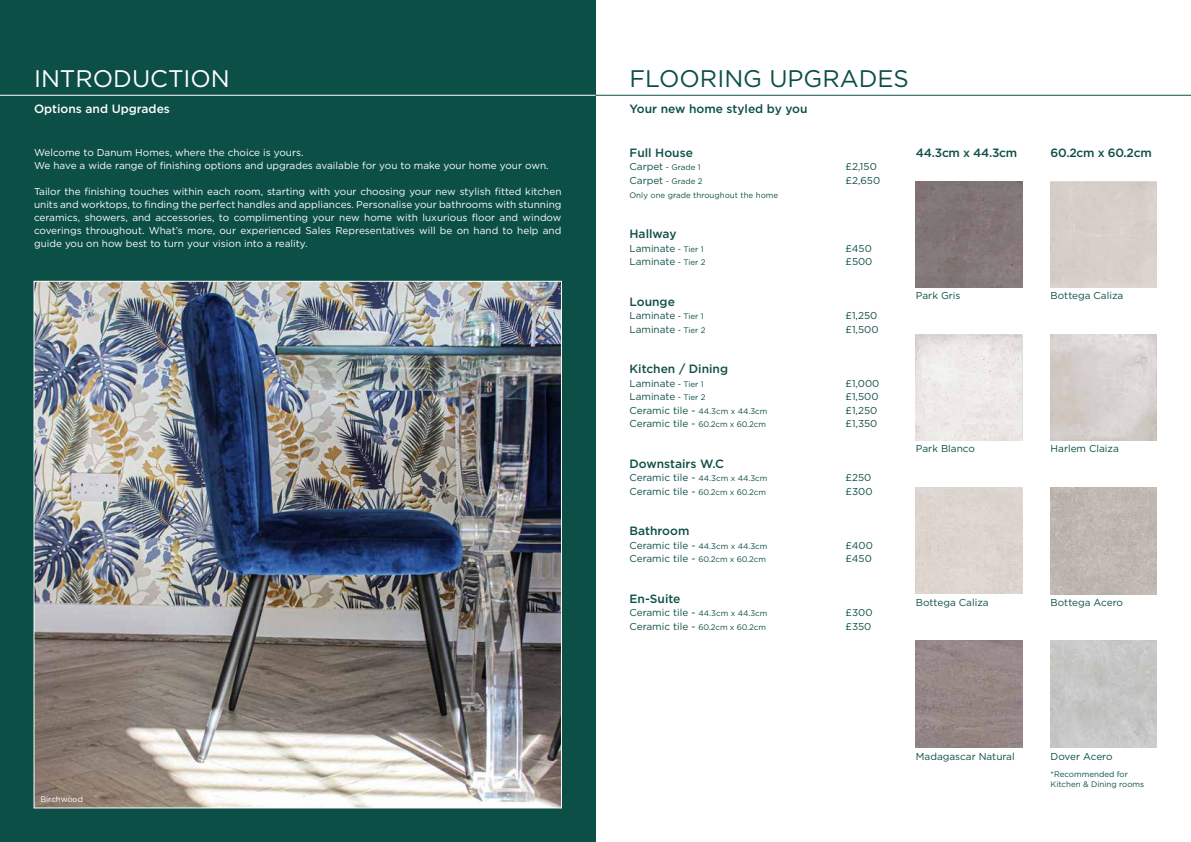
<style>
.page{position:relative;width:1191px;height:842px;background:#fff}
.page>*{position:absolute;margin:0;border:0;box-sizing:border-box;transform-origin:0 0}
.t1{font:24px "Gotham";color:#0c4f46}
.t2{font:24px "Gotham";color:#fff}
.t3{font:500 12px "Gotham";color:#0c4f46}
.t4{font:500 12px "Gotham";color:#105047}
.t5{font:500 12px "Gotham";letter-spacing:-.02em;color:#0c4f46}
.t6{font:500 12px "Gotham";color:#fff}
.t7{font:10px/13px "Gotham";color:#fff}
.t8{font:10px "Gotham";color:#105047}
.t9{font:10px "Gotham";color:#0c4f46}
.t10{font:10px "Gotham";letter-spacing:-.02em;color:#0c4f46}
.t11{font:8px "Gotham";color:#105047}
.t12{font:8px/10px "Gotham";color:#0c4f46}
.t13{font:8px "Gotham";color:#fff}
.s1{font-size:10px}
.s2{font-size:8px}
</style>
<div class="page">
<img style="left:1050px;top:334px;width:107px;height:106px">
<img style="left:1050px;top:488px;width:107px;height:106px">
<img style="left:1050px;top:641px;width:107px;height:106px">
<img style="left:916px;top:181px;width:106px;height:106px">
<img style="left:916px;top:334px;width:106px;height:106px">
<img style="left:916px;top:641px;width:106px;height:106px">
<div style="left:0;top:0;width:595px;height:842px;background:#0c4f46"></div>
<hr style="left:0;top:95px;width:1191px;height:1px;background:#105047">
<hr style="left:0;top:95px;width:595px;height:1px;background:#fff">
<img style="left:36px;top:283px;width:524px;height:523px">
<h1 class="t2" style="left:34px;top:63px;width:197px">INTRODUCTION</h1>
<h1 class="t1" style="left:629px;top:63px;width:281px">FLOORING UPGRADES</h1>
<p class="t6" style="left:34px;top:101px;width:137px">Options and Upgrades</p>
<p class="t3" style="left:629px;top:101px;width:179px">Your new home styled by you</p>
<p class="t7" style="left:34px;top:145px;width:516px">Welcome to Danum Homes, where the choice is yours.<br>We have a wide range of finishing options and upgrades available for you to make your home your own.</p>
<p class="t7" style="left:34px;top:184px;width:529px;text-align:justify">Tailor the finishing touches within each room, starting with your choosing your new stylish fitted kitchen units and worktops, to finding the perfect handles and appliances. Personalise your bathrooms with stunning ceramics, showers, and accessories, to complimenting your new home with luxurious floor and window coverings throughout. What’s more, our experienced Sales Representatives will be on hand to help and guide you on how best to turn your vision into a reality.</p>
<p class="t4" style="left:629px;top:145px;width:65px">Full House</p>
<p class="t11" style="left:629px;top:163px;width:73px"><span class="s1">Carpet</span> - Grade 1</p>
<p class="t8" style="left:845px;top:161px;width:33px">£2,150</p>
<p class="t11" style="left:629px;top:176px;width:75px"><span class="s1">Carpet</span> - Grade 2</p>
<p class="t8" style="left:845px;top:174px;width:36px">£2,650</p>
<p class="t11" style="left:629px;top:190px;width:150px">Only one grade throughout the home</p>
<p class="t4" style="left:629px;top:226px;width:49px">Hallway</p>
<p class="t8" style="left:629px;top:242px;width:76px">Laminate <span class="s2">- Tier 1</span></p>
<p class="t8" style="left:845px;top:242px;width:28px">£450</p>
<p class="t8" style="left:629px;top:255px;width:78px">Laminate <span class="s2">- Tier 2</span></p>
<p class="t8" style="left:845px;top:255px;width:28px">£500</p>
<p class="t4" style="left:629px;top:293px;width:47px">Lounge</p>
<p class="t8" style="left:629px;top:309px;width:76px">Laminate <span class="s2">- Tier 1</span></p>
<p class="t8" style="left:845px;top:309px;width:33px">£1,250</p>
<p class="t8" style="left:629px;top:323px;width:78px">Laminate <span class="s2">- Tier 2</span></p>
<p class="t8" style="left:845px;top:323px;width:34px">£1,500</p>
<p class="t4" style="left:629px;top:361px;width:100px">Kitchen / Dining</p>
<p class="t8" style="left:629px;top:377px;width:76px">Laminate <span class="s2">- Tier 1</span></p>
<p class="t8" style="left:845px;top:377px;width:35px">£1,000</p>
<p class="t8" style="left:629px;top:390px;width:78px">Laminate <span class="s2">- Tier 2</span></p>
<p class="t8" style="left:845px;top:390px;width:34px">£1,500</p>
<p class="t11" style="left:629px;top:406px;width:139px"><span class="s1">Ceramic tile -</span> 44.3cm x 44.3cm</p>
<p class="t8" style="left:845px;top:404px;width:33px">£1,250</p>
<p class="t11" style="left:629px;top:419px;width:138px"><span class="s1">Ceramic tile -</span> 60.2cm x 60.2cm</p>
<p class="t8" style="left:845px;top:417px;width:33px">£1,350</p>
<p class="t3" style="left:629px;top:455px;width:96px">Downstairs W.C</p>
<p class="t11" style="left:629px;top:473px;width:139px"><span class="s1">Ceramic tile -</span> 44.3cm x 44.3cm</p>
<p class="t9" style="left:845px;top:471px;width:27px">£250</p>
<p class="t11" style="left:629px;top:487px;width:138px"><span class="s1">Ceramic tile -</span> 60.2cm x 60.2cm</p>
<p class="t9" style="left:845px;top:485px;width:28px">£300</p>
<p class="t3" style="left:629px;top:523px;width:61px">Bathroom</p>
<p class="t11" style="left:629px;top:541px;width:139px"><span class="s1">Ceramic tile -</span> 44.3cm x 44.3cm</p>
<p class="t9" style="left:845px;top:539px;width:29px">£400</p>
<p class="t11" style="left:629px;top:554px;width:138px"><span class="s1">Ceramic tile -</span> 60.2cm x 60.2cm</p>
<p class="t9" style="left:845px;top:552px;width:28px">£450</p>
<p class="t3" style="left:629px;top:590px;width:52px">En-Suite</p>
<p class="t11" style="left:629px;top:608px;width:139px"><span class="s1">Ceramic tile -</span> 44.3cm x 44.3cm</p>
<p class="t9" style="left:845px;top:606px;width:28px">£300</p>
<p class="t11" style="left:629px;top:622px;width:138px"><span class="s1">Ceramic tile -</span> 60.2cm x 60.2cm</p>
<p class="t9" style="left:845px;top:620px;width:27px">£350</p>
<p class="t5" style="left:916px;top:145px;width:103px">44.3cm x 44.3cm</p>
<p class="t5" style="left:1050px;top:145px;width:103px">60.2cm x 60.2cm</p>
<p class="t9" style="left:916px;top:289px;width:46px">Park Gris</p>
<p class="t9" style="left:1050px;top:289px;width:74px">Bottega Caliza</p>
<p class="t9" style="left:916px;top:442px;width:60px">Park Blanco</p>
<p class="t9" style="left:1050px;top:442px;width:70px">Harlem Claiza</p>
<p class="t9" style="left:916px;top:596px;width:74px">Bottega Caliza</p>
<p class="t9" style="left:1050px;top:596px;width:74px">Bottega Acero</p>
<p class="t9" style="left:916px;top:750px;width:100px">Madagascar Natural</p>
<p class="t10" style="left:1050px;top:749px;width:63px">Dover Acero</p>
<p class="t12" style="left:1050px;top:769px;width:95px">*Recommended for<br>Kitchen &amp; Dining rooms</p>
<p class="t13" style="left:40px;top:794px;width:44px">Birchwood</p>
</div>
